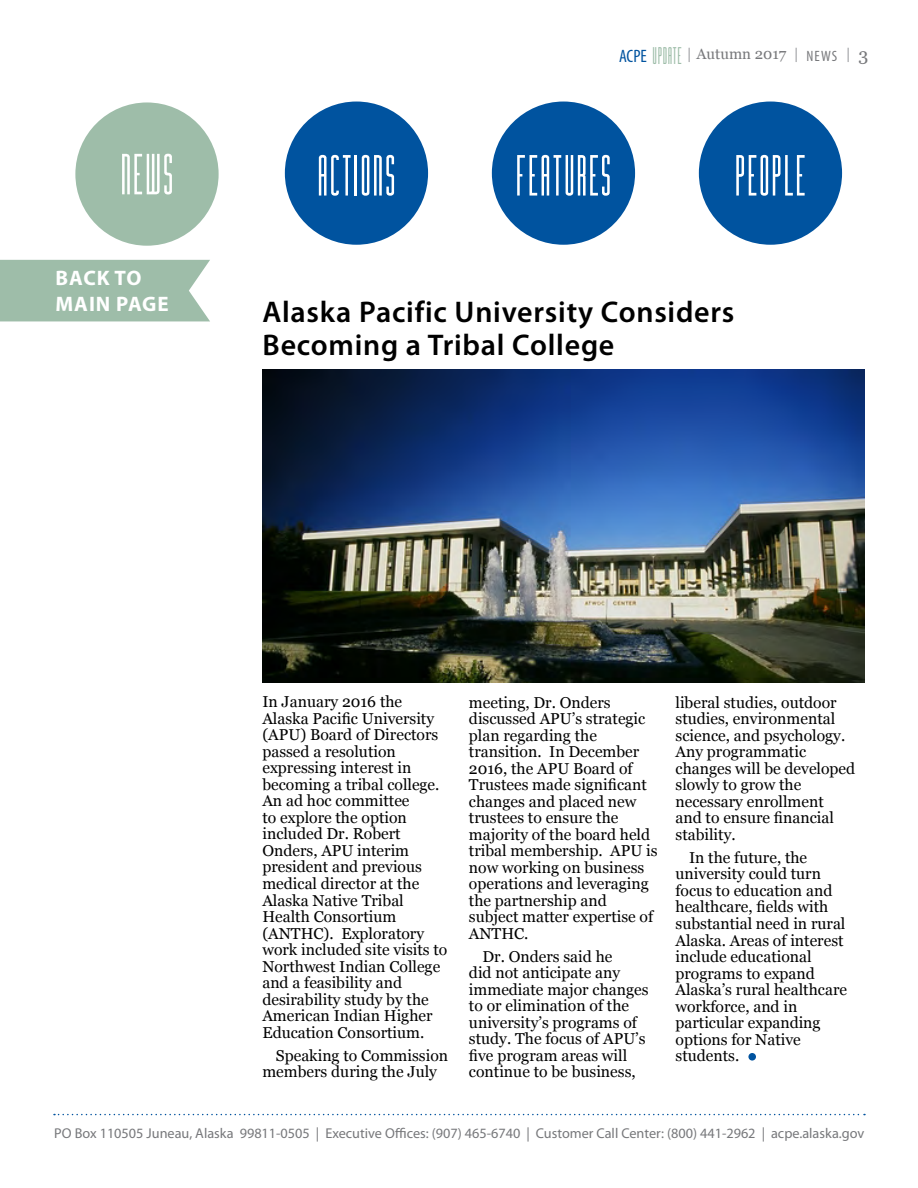
<style>
.page{position:relative;width:918px;height:1188px;background:#fff}
.page>*{position:absolute;margin:0;border:0;box-sizing:border-box;transform-origin:0 0}
.t1{font:54px "Facunda";letter-spacing:.025em;color:#fff}
.t2{font:600 30px/33px "Myriad Pro";letter-spacing:.025em;color:#000}
.t3{font:700 21px/25.2px "Myriad Pro";letter-spacing:.04em;color:#fff}
.t4{font:15.75px/16.5px "Georgia";color:#000}
.t5{font:15px "Georgia";color:#77787b}
.t6{font:14.25px "Myriad Pro";color:#77787b}
.s1{font-family:"Myriad Pro";font-stretch:condensed;font-size:18px;color:#00539f}
.s2{font-family:"Facunda";font-size:22.5px;color:#9ebda9}
.s3{color:#939598}
.s4{font-family:"Myriad Pro";font-stretch:condensed}
.s5{font-size:18px}
</style>
<div class="page">
<div style="left:699px;top:102px;width:143px;height:143px;background:#00539f;border-radius:50%"></div>
<div style="left:492px;top:102px;width:143px;height:143px;background:#00539f;border-radius:50%"></div>
<div style="left:285px;top:102px;width:143px;height:143px;background:#00539f;border-radius:50%"></div>
<svg style="left:54px;top:1114px;width:811px;height:1px"></svg>
<div style="left:0;top:260px;width:210px;height:61px;background:#9ebda9"></div>
<div style="left:75px;top:102px;width:144px;height:144px;background:#9ebda9;border-radius:50%"></div>
<img style="left:262px;top:369px;width:602px;height:314px">
<div style="left:748px;top:1053px;width:8px;height:8px;background:#00539f;border-radius:50%"></div>
<h1 class="t1" style="left:120px;top:144px;width:55px">NEWS</h1>
<h3 class="t3" style="left:56px;top:265px;width:115px">BACK TO<br>MAIN PAGE</h3>
<p class="t5" style="left:619px;top:46px;width:251px"><span class="s1">ACPE</span> <span class="s2">UPDATE</span> <span class="s3">|</span> Autumn 2017 <span class="s3">|</span> <span class="s4">NEWS</span> <span class="s3">|</span> <span class="s5">3</span></p>
<h1 class="t1" style="left:317px;top:145px;width:80px">ACTIONS</h1>
<h1 class="t1" style="left:516px;top:145px;width:97px">FEATURES</h1>
<h1 class="t1" style="left:735px;top:145px;width:73px">PEOPLE</h1>
<h2 class="t2" style="left:262px;top:294px;width:473px">Alaska Pacific University Considers<br>Becoming a Tribal College</h2>
<p class="t4" style="left:262px;top:694px;width:186px">In January 2016 the<br>Alaska Pacific University (APU) Board of Directors passed a resolution expressing interest in becoming a tribal college.<br>An ad hoc committee<br>to explore the option included Dr. Robert<br>Onders, APU interim president and previous medical director at the<br>Alaska Native Tribal<br>Health Consortium (ANTHC). Exploratory work included site visits to<br>Northwest Indian College and a feasibility and desirability study by the<br>American Indian Higher<br>Education Consortium.</p>
<p class="t4" style="left:262px;top:1047px;width:187px;text-indent:13px">Speaking to Commission members during the July</p>
<p class="t4" style="left:469px;top:694px;width:190px">meeting, Dr. Onders discussed APU’s strategic plan regarding the transition. In December<br>2016, the APU Board of<br>Trustees made significant changes and placed new trustees to ensure the majority of the board held tribal membership. APU is now working on business operations and leveraging the partnership and subject matter expertise of<br>ANTHC.</p>
<p class="t4" style="left:469px;top:948px;width:181px;text-indent:13px">Dr. Onders said he<br>did not anticipate any immediate major changes to or elimination of the university’s programs of study. The focus of APU’s five program areas will continue to be business,</p>
<p class="t4" style="left:676px;top:694px;width:181px">liberal studies, outdoor studies, environmental science, and psychology.<br>Any programmatic changes will be developed slowly to grow the necessary enrollment<br>and to ensure financial stability.</p>
<p class="t4" style="left:676px;top:849px;width:173px;text-indent:13px">In the future, the university could turn focus to education and healthcare, fields with substantial need in rural<br>Alaska. Areas of interest include educational programs to expand<br>Alaska’s rural healthcare workforce, and in particular expanding options for Native students.</p>
<p class="t6" style="left:54px;top:1125px;width:812px">PO Box 110505 Juneau, Alaska 99811-0505 | Executive Offices: (907) 465-6740 | Customer Call Center: (800) 441-2962 | acpe.alaska.gov</p>
</div>
